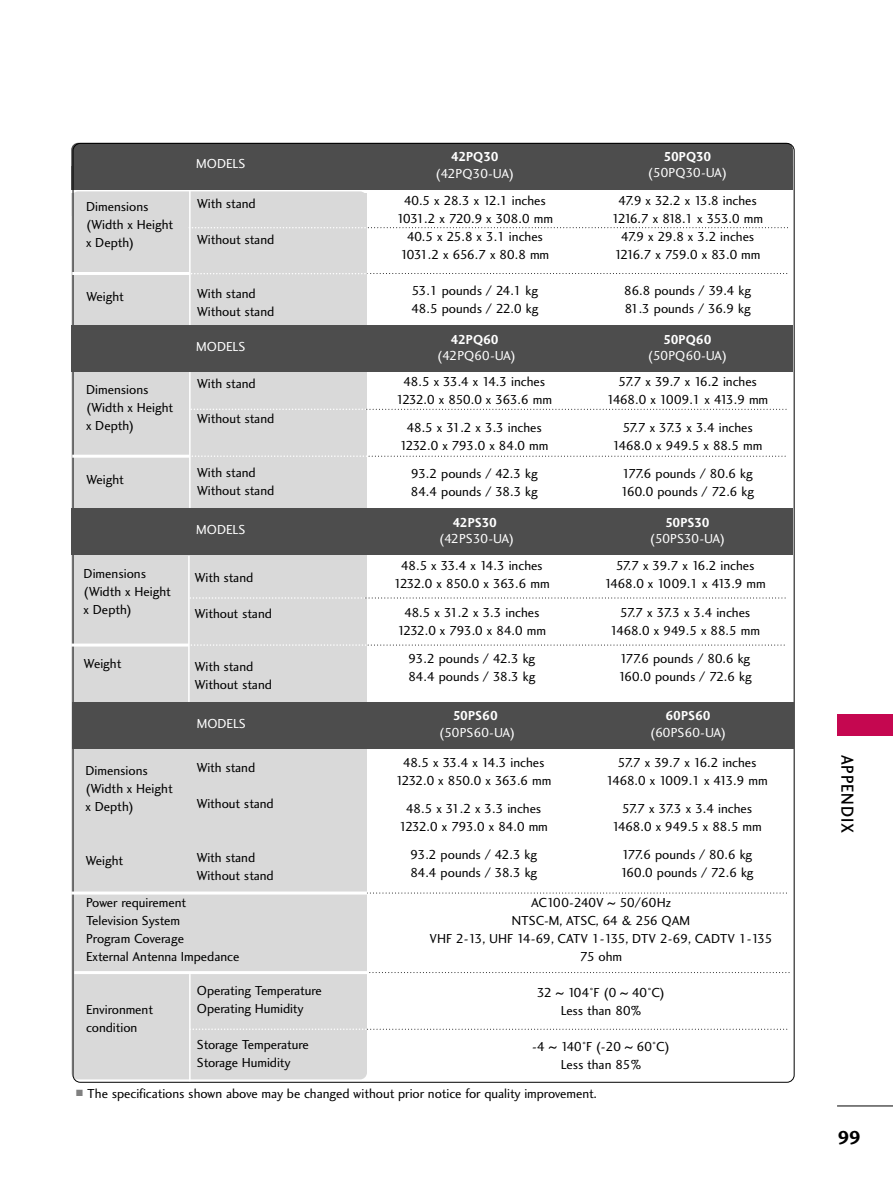
<style>
.page{position:relative;width:893px;height:1190px;background:#fff}
.page>*{position:absolute;margin:0;border:0;box-sizing:border-box;transform-origin:0 0}
.t1{font:19.5px "Charlotte Sans Bold Plain";color:#000}
.t2{font:18px "Charlotte Sans Medium Plain";letter-spacing:.06em;color:#000;scale:.9 1}
.t3{font:13.5px/18px "Charlotte Sans Book Plain";letter-spacing:-.005em;color:#000}
.t4{font:13.5px/18px "Charlotte Sans Book Plain";letter-spacing:-.06em;color:#000;text-align:center}
.t5{font:13.5px/18px "Charlotte Sans Book Plain";letter-spacing:-.055em;color:#000;text-align:center}
.t6{font:13.5px/18px "Charlotte Sans Book Plain";letter-spacing:-.05em;color:#000;text-align:center}
.t7{font:13.5px/18px "Charlotte Sans Book Plain";letter-spacing:-.08em;color:#000;text-align:center}
.t8{font:13.5px "Charlotte Sans Book Plain";letter-spacing:-.005em;color:#fff}
.t9{font:13.5px "Charlotte Sans Book Plain";letter-spacing:-.025em;color:#fff}
.t10{font:13.5px "Charlotte Sans Bold Let Plain";color:#fff;scale:.95 1}
.s1{font-family:"Helvetica"}
.s2{color:#808080}
</style>
<div class="page">
<div style="left:837px;top:714px;width:55px;height:22px;background:#c50750"></div>
<hr style="left:837px;top:1105px;width:55px;height:1px;background:#000">
<div style="left:71px;top:191px;width:296px;height:888px;background:#d9d9d9;border-radius:7px"></div>
<div style="left:71px;top:143px;width:722px;height:47px;background:#4d4d4d;border-radius:7px"></div>
<svg style="left:370px;top:972px;width:420px;height:1px"></svg>
<hr style="left:74px;top:971px;width:293px;height:3px;background:#fff">
<div style="left:71px;top:166px;width:722px;height:24px;background:#4d4d4d"></div>
<hr style="left:72px;top:272px;width:118px;height:3px;background:#fff">
<svg style="left:190px;top:1028px;width:597px;height:2px"></svg>
<svg style="left:191px;top:273px;width:596px;height:1px"></svg>
<hr style="left:189px;top:191px;width:1px;height:147px;background:#fff">
<hr style="left:189px;top:367px;width:1px;height:145px;background:#fff">
<hr style="left:189px;top:974px;width:1px;height:107px;background:#fff">
<div style="left:71px;top:325px;width:722px;height:47px;background:#4d4d4d"></div>
<svg style="left:190px;top:227px;width:598px;height:1px"></svg>
<svg style="left:192px;top:455px;width:594px;height:2px"></svg>
<svg style="left:72px;top:454px;width:117px;height:4px"></svg>
<svg style="left:191px;top:408px;width:596px;height:2px"></svg>
<svg style="left:367px;top:892px;width:420px;height:1px"></svg>
<hr style="left:71px;top:891px;width:296px;height:3px;background:#fff">
<div style="left:71px;top:508px;width:722px;height:47px;background:#4d4d4d"></div>
<hr style="left:188px;top:556px;width:2px;height:146px;background:#fff">
<svg style="left:191px;top:644px;width:594px;height:2px"></svg>
<hr style="left:71px;top:643px;width:118px;height:3px;background:#fff">
<svg style="left:190px;top:597px;width:596px;height:1px"></svg>
<div style="left:72px;top:702px;width:721px;height:46px;background:#4d4d4d"></div>
<p class="t8" style="left:196px;top:159px;width:51px">MODELS</p>
<p class="t3" style="left:86px;top:198px;width:89px">Dimensions (Width x Height x Depth)</p>
<p class="t3" style="left:197px;top:196px;width:60px">With stand</p>
<p class="t3" style="left:197px;top:232px;width:79px">Without stand</p>
<p class="t3" style="left:86px;top:288px;width:39px">Weight</p>
<p class="t3" style="left:197px;top:285px;width:79px">With stand<br>Without stand</p>
<p class="t8" style="left:196px;top:341px;width:51px">MODELS</p>
<p class="t3" style="left:86px;top:381px;width:89px">Dimensions (Width x Height x Depth)</p>
<p class="t3" style="left:197px;top:375px;width:60px">With stand</p>
<p class="t3" style="left:197px;top:411px;width:79px">Without stand</p>
<p class="t3" style="left:86px;top:471px;width:39px">Weight</p>
<p class="t3" style="left:197px;top:465px;width:79px">With stand<br>Without stand</p>
<p class="t8" style="left:196px;top:524px;width:51px">MODELS</p>
<p class="t3" style="left:84px;top:566px;width:89px">Dimensions (Width x Height x Depth)</p>
<p class="t3" style="left:194px;top:569px;width:60px">With stand</p>
<p class="t3" style="left:194px;top:605px;width:79px">Without stand</p>
<p class="t3" style="left:84px;top:656px;width:39px">Weight</p>
<p class="t3" style="left:194px;top:659px;width:79px">With stand<br>Without stand</p>
<p class="t8" style="left:197px;top:718px;width:51px">MODELS</p>
<p class="t3" style="left:85px;top:762px;width:89px">Dimensions (Width x Height x Depth)</p>
<p class="t3" style="left:196px;top:759px;width:60px">With stand</p>
<p class="t3" style="left:196px;top:795px;width:79px">Without stand</p>
<p class="t3" style="left:85px;top:852px;width:39px">Weight</p>
<p class="t3" style="left:196px;top:849px;width:79px">With stand<br>Without stand</p>
<p class="t3" style="left:86px;top:894px;width:155px">Power requirement<br>Television System<br>Program Coverage<br>External Antenna Impedance</p>
<p class="t3" style="left:86px;top:1002px;width:69px">Environment condition</p>
<p class="t3" style="left:197px;top:983px;width:126px">Operating Temperature<br>Operating Humidity</p>
<p class="t3" style="left:197px;top:1037px;width:113px">Storage Temperature<br>Storage Humidity</p>
<p class="t10" style="left:451px;top:151px;width:51px">42PQ30</p>
<p class="t8" style="left:435px;top:168px;width:80px">(42PQ30-UA)</p>
<p class="t4" style="left:396px;top:192px;width:158px">40.5 x 28.3 x 12.1 inches<br>1031.2 x 720.9 x 308.0 mm<br>40.5 x 25.8 x 3.1 inches<br>1031.2 x 656.7 x 80.8 mm</p>
<p class="t3" style="left:411px;top:282px;width:129px">53.1 pounds / 24.1 kg<br>48.5 pounds / 22.0 kg</p>
<p class="t10" style="left:451px;top:334px;width:52px">42PQ60</p>
<p class="t9" style="left:437px;top:350px;width:80px">(42PQ60-UA)</p>
<p class="t4" style="left:396px;top:373px;width:157px">48.5 x 33.4 x 14.3 inches<br>1232.0 x 850.0 x 363.6 mm</p>
<p class="t5" style="left:400px;top:420px;width:150px">48.5 x 31.2 x 3.3 inches<br>1232.0 x 793.0 x 84.0 mm</p>
<p class="t3" style="left:410px;top:466px;width:129px">93.2 pounds / 42.3 kg<br>84.4 pounds / 38.3 kg</p>
<p class="t10" style="left:452px;top:517px;width:48px">42PS30</p>
<p class="t9" style="left:439px;top:533px;width:77px">(42PS30-UA)</p>
<p class="t4" style="left:394px;top:558px;width:157px">48.5 x 33.4 x 14.3 inches<br>1232.0 x 850.0 x 363.6 mm</p>
<p class="t5" style="left:397px;top:604px;width:150px">48.5 x 31.2 x 3.3 inches<br>1232.0 x 793.0 x 84.0 mm</p>
<p class="t3" style="left:408px;top:651px;width:129px">93.2 pounds / 42.3 kg<br>84.4 pounds / 38.3 kg</p>
<p class="t10" style="left:453px;top:711px;width:49px">50PS60</p>
<p class="t9" style="left:439px;top:727px;width:77px">(50PS60-UA)</p>
<p class="t4" style="left:396px;top:754px;width:157px">48.5 x 33.4 x 14.3 inches<br>1232.0 x 850.0 x 363.6 mm</p>
<p class="t5" style="left:399px;top:800px;width:150px">48.5 x 31.2 x 3.3 inches<br>1232.0 x 793.0 x 84.0 mm</p>
<p class="t3" style="left:410px;top:847px;width:129px">93.2 pounds / 42.3 kg<br>84.4 pounds / 38.3 kg</p>
<p class="t10" style="left:663px;top:152px;width:51px">50PQ30</p>
<p class="t8" style="left:648px;top:168px;width:81px">(50PQ30-UA)</p>
<p class="t7" style="left:612px;top:192px;width:153px">47.9 x 32.2 x 13.8 inches<br>1216.7 x 818.1 x 353.0 mm<br>47.9 x 29.8 x 3.2 inches<br>1216.7 x 759.0 x 83.0 mm</p>
<p class="t3" style="left:624px;top:282px;width:129px">86.8 pounds / 39.4 kg<br>81.3 pounds / 36.9 kg</p>
<p class="t10" style="left:663px;top:334px;width:52px">50PQ60</p>
<p class="t9" style="left:648px;top:350px;width:81px">(50PQ60-UA)</p>
<p class="t4" style="left:606px;top:373px;width:163px">57.7 x 39.7 x 16.2 inches<br>1468.0 x 1009.1 x 413.9 mm</p>
<p class="t6" style="left:612px;top:420px;width:151px">57.7 x 37.3 x 3.4 inches<br>1468.0 x 949.5 x 88.5 mm</p>
<p class="t3" style="left:621px;top:466px;width:135px">177.6 pounds / 80.6 kg<br>160.0 pounds / 72.6 kg</p>
<p class="t10" style="left:665px;top:517px;width:48px">50PS30</p>
<p class="t9" style="left:649px;top:533px;width:77px">(50PS30-UA)</p>
<p class="t4" style="left:604px;top:558px;width:163px">57.7 x 39.7 x 16.2 inches<br>1468.0 x 1009.1 x 413.9 mm</p>
<p class="t6" style="left:610px;top:604px;width:151px">57.7 x 37.3 x 3.4 inches<br>1468.0 x 949.5 x 88.5 mm</p>
<p class="t3" style="left:618px;top:651px;width:135px">177.6 pounds / 80.6 kg<br>160.0 pounds / 72.6 kg</p>
<p class="t10" style="left:665px;top:711px;width:49px">60PS60</p>
<p class="t8" style="left:650px;top:727px;width:78px">(60PS60-UA)</p>
<p class="t4" style="left:606px;top:754px;width:163px">57.7 x 39.7 x 16.2 inches<br>1468.0 x 1009.1 x 413.9 mm</p>
<p class="t6" style="left:612px;top:800px;width:151px">57.7 x 37.3 x 3.4 inches<br>1468.0 x 949.5 x 88.5 mm</p>
<p class="t3" style="left:620px;top:847px;width:135px">177.6 pounds / 80.6 kg<br>160.0 pounds / 72.6 kg</p>
<p class="t3" style="left:429px;top:894px;width:344px;text-align:center">AC100-240V <span class="s1">~</span> 50/60Hz<br>NTSC-M, ATSC, 64 &amp; 256 QAM<br>VHF 2-13, UHF 14-69, CATV 1-135, DTV 2-69, CADTV 1-135<br>75 ohm</p>
<p class="t3" style="left:537px;top:984px;width:129px;text-align:center">32 <span class="s1">~</span> 104°F (0 <span class="s1">~</span> 40°C)<br>Less than 80%</p>
<p class="t3" style="left:532px;top:1038px;width:139px;text-align:center">-4 <span class="s1">~</span> 140°F (-20 <span class="s1">~</span> 60°C)<br>Less than 85%</p>
<p class="t3" style="left:76px;top:1085px;width:522px"><span class="s2">■</span> The specifications shown above may be changed without prior notice for quality improvement.</p>
<h2 class="t2" style="left:854px;top:754px;width:89px;rotate:90deg">APPENDIX</h2>
<h1 class="t1" style="left:837px;top:1129px;width:25px">99</h1>
</div>
